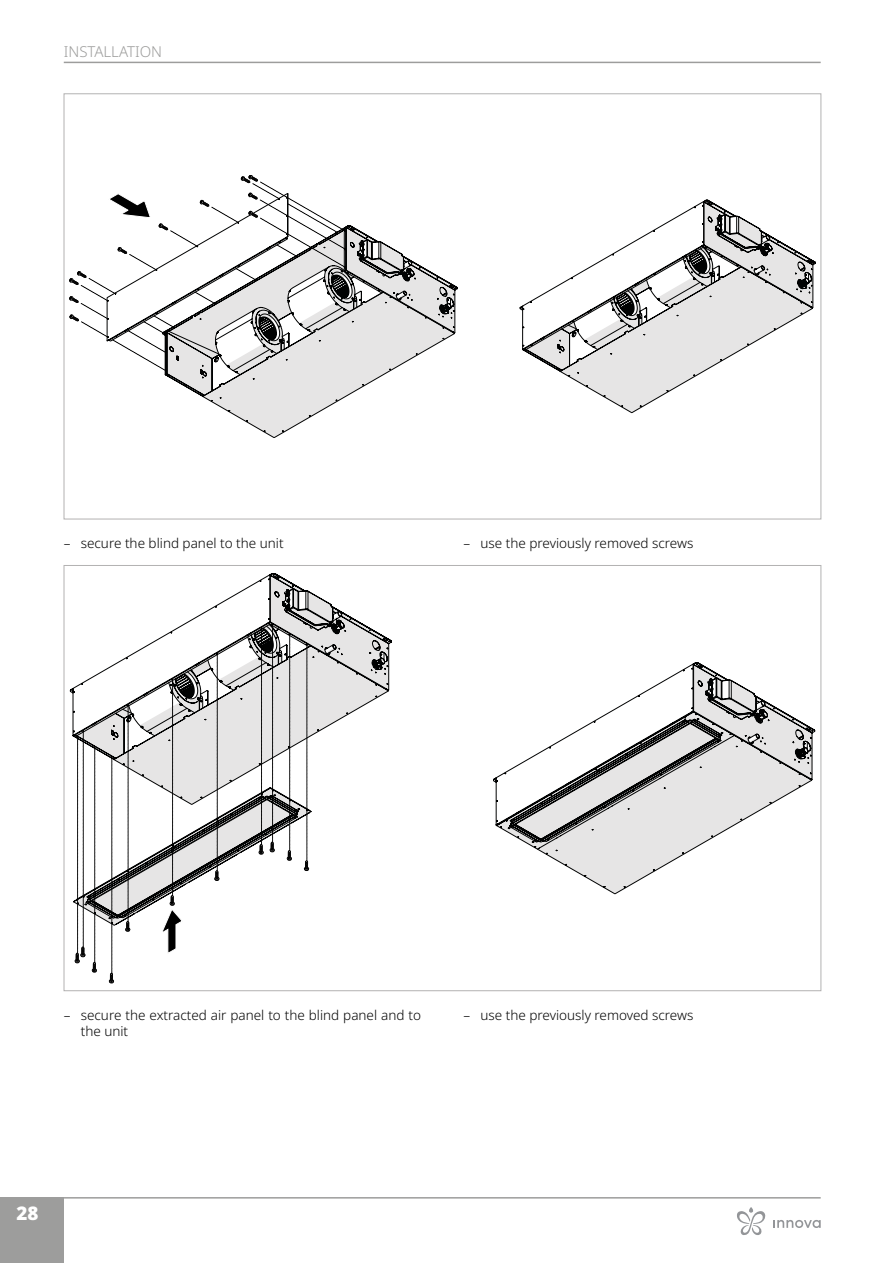
<style>
.page{position:relative;width:893px;height:1263px;background:#fff}
.page>*{position:absolute;margin:0;border:0;box-sizing:border-box;transform-origin:0 0}
.t1{font:900 18.75px "Noto Sans";color:#fff}
.t2{font:300 15px "Noto Sans";color:#9d9d9c}
.t3{font:300 13.5px/16.2px "Noto Sans";color:#000}
</style>
<div class="page">
<hr style="left:64px;top:1197px;width:757px;height:1px;background:#9d9d9c">
<div style="left:0;top:1197px;width:64px;height:66px;background:#9d9d9c"></div>
<hr style="left:64px;top:62px;width:757px;height:1px;background:#9d9d9c">
<svg style="left:520px;top:278px;width:194px;height:128px"></svg>
<svg style="left:569px;top:200px;width:246px;height:166px"></svg>
<svg style="left:192px;top:285px;width:263px;height:146px"></svg>
<svg style="left:70px;top:175px;width:384px;height:216px"></svg>
<svg style="left:493px;top:664px;width:319px;height:230px"></svg>
<svg style="left:73px;top:639px;width:318px;height:284px"></svg>
<svg style="left:70px;top:575px;width:319px;height:229px"></svg>
<svg style="left:92px;top:747px;width:5px;height:225px"></svg>
<svg style="left:75px;top:731px;width:10px;height:232px"></svg>
<svg style="left:109px;top:625px;width:268px;height:358px"></svg>
<svg style="left:773px;top:1220px;width:48px;height:8px"></svg>
<svg style="left:737px;top:1207px;width:29px;height:28px"></svg>
<p class="t2" style="left:64px;top:41px;width:24px">Installati</p>
<p class="t2" style="left:140px;top:41px;width:24px">on</p>
<p class="t3" style="left:64px;top:535px;width:221px">– secure the blind panel to the unit</p>
<p class="t3" style="left:463px;top:535px;width:231px">– use the previously removed screws</p>
<p class="t3" style="left:81px;top:1007px;width:342px;text-indent:-17px">– secure the extracted air panel to the blind panel and to the unit</p>
<p class="t3" style="left:463px;top:1007px;width:231px">– use the previously removed screws</p>
<h1 class="t1" style="left:17px;top:1199px;width:23px">28</h1>
</div>
